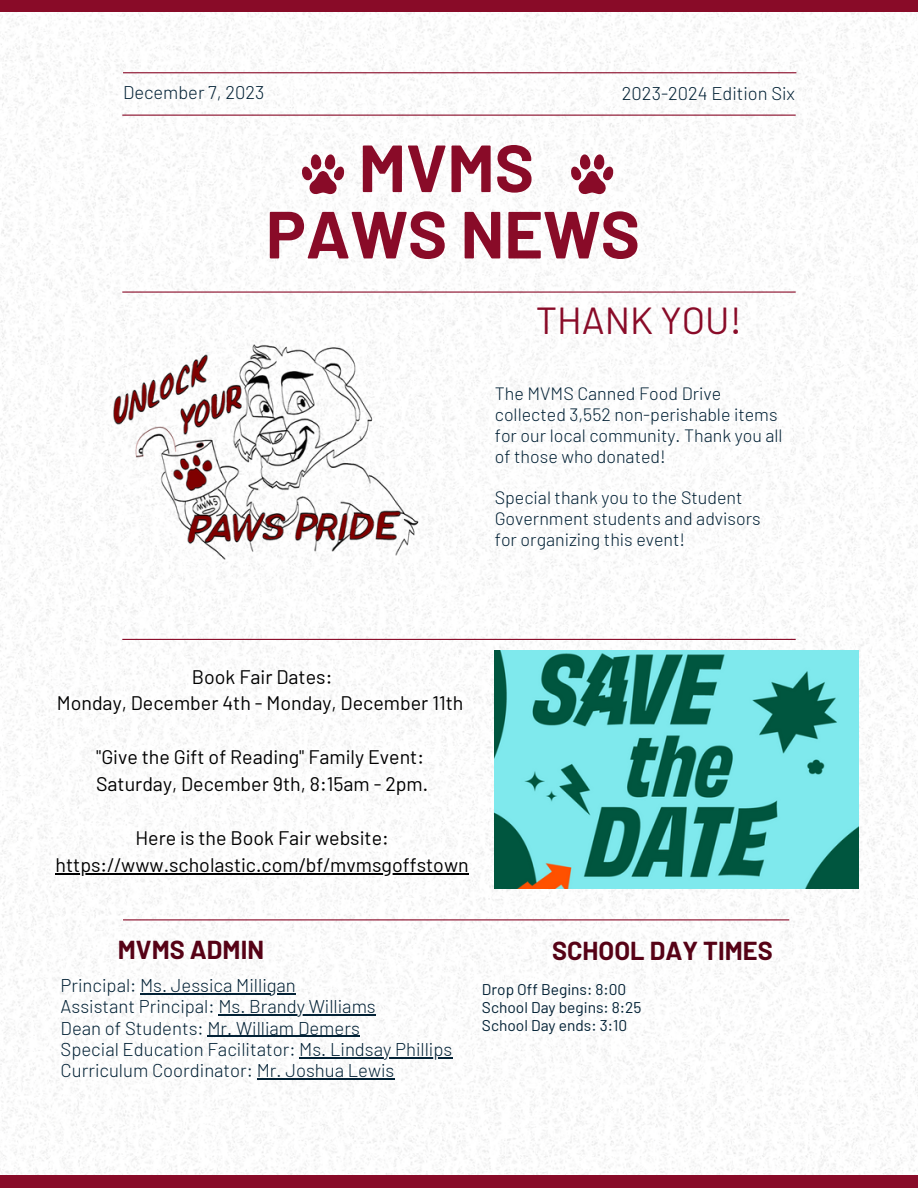
<style>
.page{position:relative;width:918px;height:1188px;background:#fff}
.page>*{position:absolute;margin:0;border:0;box-sizing:border-box;transform-origin:0 0}
.t1{font:700 66.6px "Barlow";color:#890b28}
.t2{font:37.65px "Barlow";color:#890b28}
.t3{font:700 25.35px "Barlow";color:#560216}
.t4{font:19.65px "Barlow";color:#000}
.t5{font:300 18.45px "Barlow";color:#022135}
.t6{font:300 18.3px "Barlow";color:#022135}
.t7{font:300 17.85px/20.7px "Barlow";color:#022135}
.t8{font:15.45px "Barlow";color:#022135}
</style>
<div class="page">
<img style="left:0;top:12px;width:918px;height:1163px">
<hr style="left:122px;top:115px;width:674px;height:1px;background:#890b28">
<img style="left:109px;top:343px;width:326px;height:235px">
<img style="left:495px;top:650px;width:363px;height:239px">
<hr style="left:122px;top:639px;width:674px;height:1px;background:#890b28">
<hr style="left:123px;top:919px;width:666px;height:1px;background:#890b28">
<hr style="left:123px;top:72px;width:673px;height:1px;background:#890b28">
<hr style="left:122px;top:292px;width:674px;height:1px;background:#890b28">
<div style="left:0;top:0;width:918px;height:12px;background:#890b28"></div>
<div style="left:0;top:1175px;width:918px;height:13px;background:#890b28"></div>
<svg style="left:301px;top:154px;width:44px;height:40px"></svg>
<svg style="left:570px;top:154px;width:44px;height:40px"></svg>
<hr style="left:140px;top:993px;width:156px;height:1px;background:#022135">
<hr style="left:218px;top:1014px;width:158px;height:1px;background:#022135">
<hr style="left:207px;top:1036px;width:153px;height:1px;background:#022135">
<hr style="left:299px;top:1057px;width:153px;height:1px;background:#022135">
<hr style="left:257px;top:1078px;width:138px;height:2px;background:#022135">
<hr style="left:56px;top:874px;width:413px;height:1px;background:#000">
<p class="t6" style="left:123px;top:81px;width:143px">December 7, 2023</p>
<p class="t6" style="left:622px;top:81px;width:175px">2023-2024 Edition Six</p>
<p class="t1" style="left:359px;top:125px;width:177px">MVMS</p>
<p class="t1" style="left:266px;top:192px;width:375px">PAWS NEWS</p>
<p class="t2" style="left:536px;top:296px;width:208px">THANK YOU!</p>
<p class="t7" style="left:495px;top:383px;width:289px">The MVMS Canned Food Drive collected 3,552 non-perishable items for our local community. Thank you all of those who donated!</p>
<p class="t7" style="left:495px;top:487px;width:267px">Special thank you to the Student<br>Government students and advisors for organizing this event!</p>
<p class="t4" style="left:192px;top:664px;width:142px">Book Fair Dates:</p>
<p class="t4" style="left:57px;top:691px;width:408px">Monday, December 4th - Monday, December 11th</p>
<p class="t4" style="left:96px;top:745px;width:329px">"Give the Gift of Reading" Family Event:</p>
<p class="t4" style="left:96px;top:772px;width:334px">Saturday, December 9th, 8:15am - 2pm.</p>
<p class="t4" style="left:135px;top:826px;width:255px">Here is the Book Fair website:</p>
<p class="t4" style="left:56px;top:853px;width:415px">https://www.scholastic.com/bf/mvmsgoffstown</p>
<p class="t3" style="left:118px;top:934px;width:148px">MVMS ADMIN</p>
<p class="t3" style="left:552px;top:935px;width:222px">SCHOOL DAY TIMES</p>
<p class="t5" style="left:61px;top:973px;width:237px">Principal: Ms. Jessica Milligan</p>
<p class="t5" style="left:61px;top:995px;width:317px">Assistant Principal: Ms. Brandy Williams</p>
<p class="t5" style="left:61px;top:1016px;width:301px">Dean of Students: Mr. William Demers</p>
<p class="t5" style="left:61px;top:1038px;width:393px">Special Education Facilitator: Ms. Lindsay Phillips</p>
<p class="t5" style="left:61px;top:1059px;width:335px">Curriculum Coordinator: Mr. Joshua Lewis</p>
<p class="t8" style="left:482px;top:980px;width:146px">Drop Off Begins: 8:00</p>
<p class="t8" style="left:482px;top:998px;width:161px">School Day begins: 8:25</p>
<p class="t8" style="left:482px;top:1016px;width:147px">School Day ends: 3:10</p>
</div>
